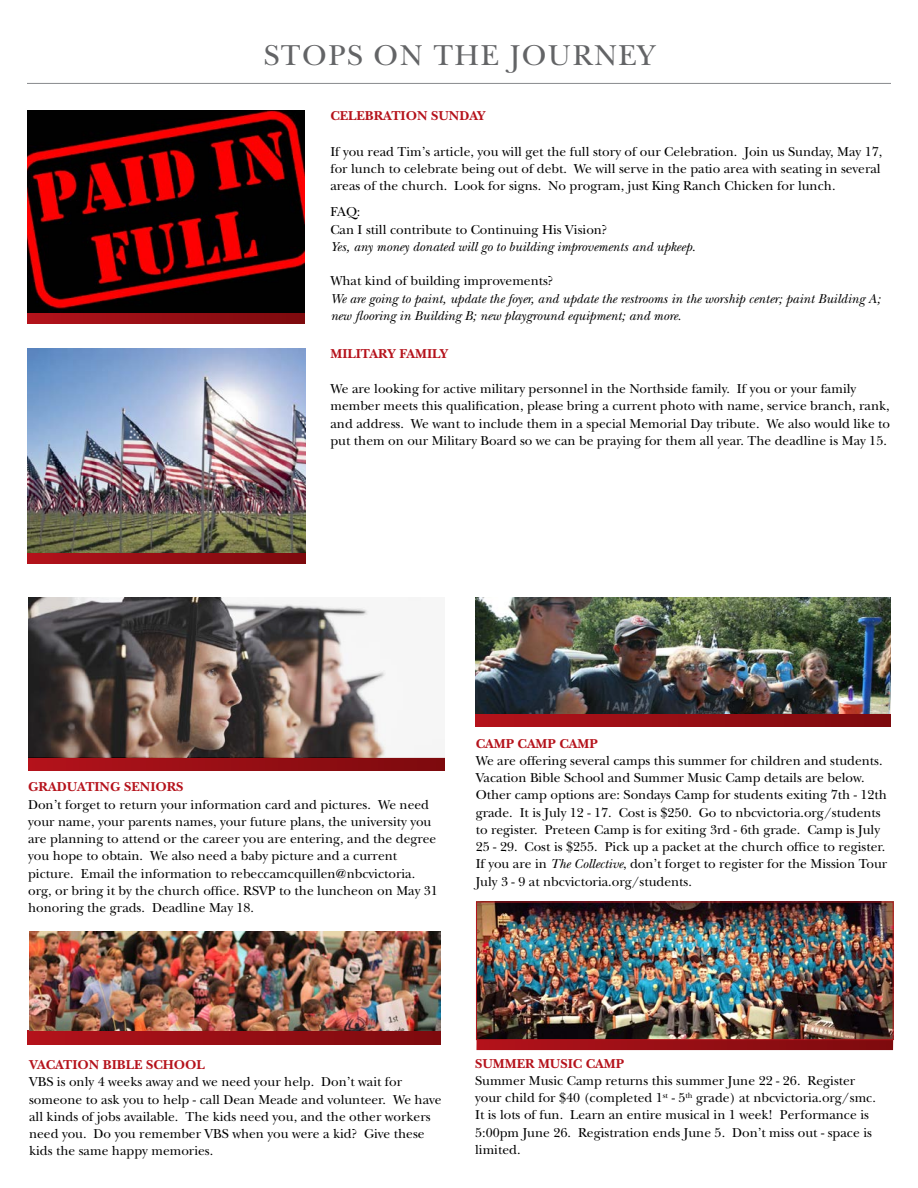
<style>
.page{position:relative;width:918px;height:1188px;background:#fff}
.page>*{position:absolute;margin:0;border:0;box-sizing:border-box;transform-origin:0 0}
.t1{font:30px "New Baskerville";letter-spacing:.05em;color:#636466}
.t2{font:13.5px/17.2px "New Baskerville";color:#000}
.t3{font:italic 13.5px/17.2px "New Baskerville";color:#000}
.t4{font:700 13.5px "New Baskerville";color:#b5121b}
.s1{font-style:italic}
</style>
<div class="page">
<hr style="left:27px;top:83px;width:864px;height:1px;background:#87898c">
<svg style="left:27px;top:553px;width:279px;height:11px;background:#970e14"></svg>
<svg style="left:476px;top:714px;width:415px;height:13px;background:#970e14"></svg>
<svg style="left:28px;top:758px;width:416px;height:13px;background:#970e14"></svg>
<svg style="left:27px;top:312px;width:277px;height:11px;background:#8a0d12"></svg>
<svg style="left:27px;top:1031px;width:414px;height:14px;background:#970e14"></svg>
<svg style="left:476px;top:1040px;width:417px;height:10px;background:#980e14"></svg>
<img style="left:27px;top:110px;width:277px;height:202px">
<img style="left:27px;top:348px;width:279px;height:205px">
<img style="left:476px;top:598px;width:415px;height:116px">
<img style="left:28px;top:598px;width:416px;height:160px">
<img style="left:29px;top:932px;width:412px;height:99px">
<img style="left:478px;top:904px;width:413px;height:134px">
<div style="left:476px;top:902px;width:417px;height:138px;border:1px solid #b5121b"></div>
<h1 class="t1" style="left:264px;top:38px;width:392px">STOPS ON THE JOURNEY</h1>
<p class="t4" style="left:330px;top:108px;width:157px">CELEBRATION SUNDAY</p>
<p class="t2" style="left:330px;top:143px;width:553px;text-align:justify">If you read Tim’s article, you will get the full story of our Celebration. Join us Sunday, May 17, for lunch to celebrate being out of debt. We will serve in the patio area with seating in several areas of the church. Look for signs. No program, just King Ranch Chicken for lunch.</p>
<p class="t2" style="left:330px;top:203px;width:279px">FAQ:<br>Can I still contribute to Continuing His Vision?</p>
<p class="t3" style="left:330px;top:238px;width:367px">Yes, any money donated will go to building improvements and upkeep.</p>
<p class="t2" style="left:330px;top:272px;width:225px">What kind of building improvements?</p>
<p class="t3" style="left:330px;top:290px;width:552px">We are going to paint, update the foyer, and update the restrooms in the worship center; paint Building A; new flooring in Building B; new playground equipment; and more.</p>
<p class="t4" style="left:330px;top:346px;width:119px">MILITARY FAMILY</p>
<p class="t2" style="left:330px;top:380px;width:561px">We are looking for active military personnel in the Northside family. If you or your family member meets this qualification, please bring a current photo with name, service branch, rank, and address. We want to include them in a special Memorial Day tribute. We also would like to put them on our Military Board so we can be praying for them all year. The deadline is May 15.</p>
<p class="t4" style="left:28px;top:779px;width:157px">GRADUATING SENIORS</p>
<p class="t2" style="left:28px;top:796px;width:411px">Don’t forget to return your information card and pictures. We need your name, your parents names, your future plans, the university you are planning to attend or the career you are entering, and the degree you hope to obtain. We also need a baby picture and a current picture. Email the information to rebeccamcquillen@nbcvictoria. org, or bring it by the church office. RSVP to the luncheon on May 31 honoring the grads. Deadline May 18.</p>
<p class="t4" style="left:476px;top:735px;width:124px">CAMP CAMP CAMP</p>
<p class="t2" style="left:476px;top:752px;width:413px">We are offering several camps this summer for children and students.<br>Vacation Bible School and Summer Music Camp details are below.<br>Other camp options are: Sondays Camp for students exiting 7th - 12th grade. It is July 12 - 17. Cost is $250. Go to nbcvictoria.org/students to register. Preteen Camp is for exiting 3rd - 6th grade. Camp is July 25 - 29. Cost is $255. Pick up a packet at the church office to register.<br>If you are in <span class="s1">The Collective</span>, don’t forget to register for the Mission Tour July 3 - 9 at nbcvictoria.org/students.</p>
<p class="t4" style="left:29px;top:1057px;width:177px">VACATION BIBLE SCHOOL</p>
<p class="t2" style="left:29px;top:1073px;width:414px">VBS is only 4 weeks away and we need your help. Don’t wait for someone to ask you to help - call Dean Meade and volunteer. We have all kinds of jobs available. The kids need you, and the other workers need you. Do you remember VBS when you were a kid? Give these kids the same happy memories.</p>
<p class="t4" style="left:475px;top:1055px;width:151px">SUMMER MUSIC CAMP</p>
<p class="t2" style="left:475px;top:1072px;width:402px">Summer Music Camp returns this summer June 22 - 26. Register your child for $40 (completed 1<sup>st</sup> - 5<sup>th</sup> grade) at nbcvictoria.org/smc.<br>It is lots of fun. Learn an entire musical in 1 week! Performance is 5:00pm June 26. Registration ends June 5. Don’t miss out - space is limited.</p>
</div>
